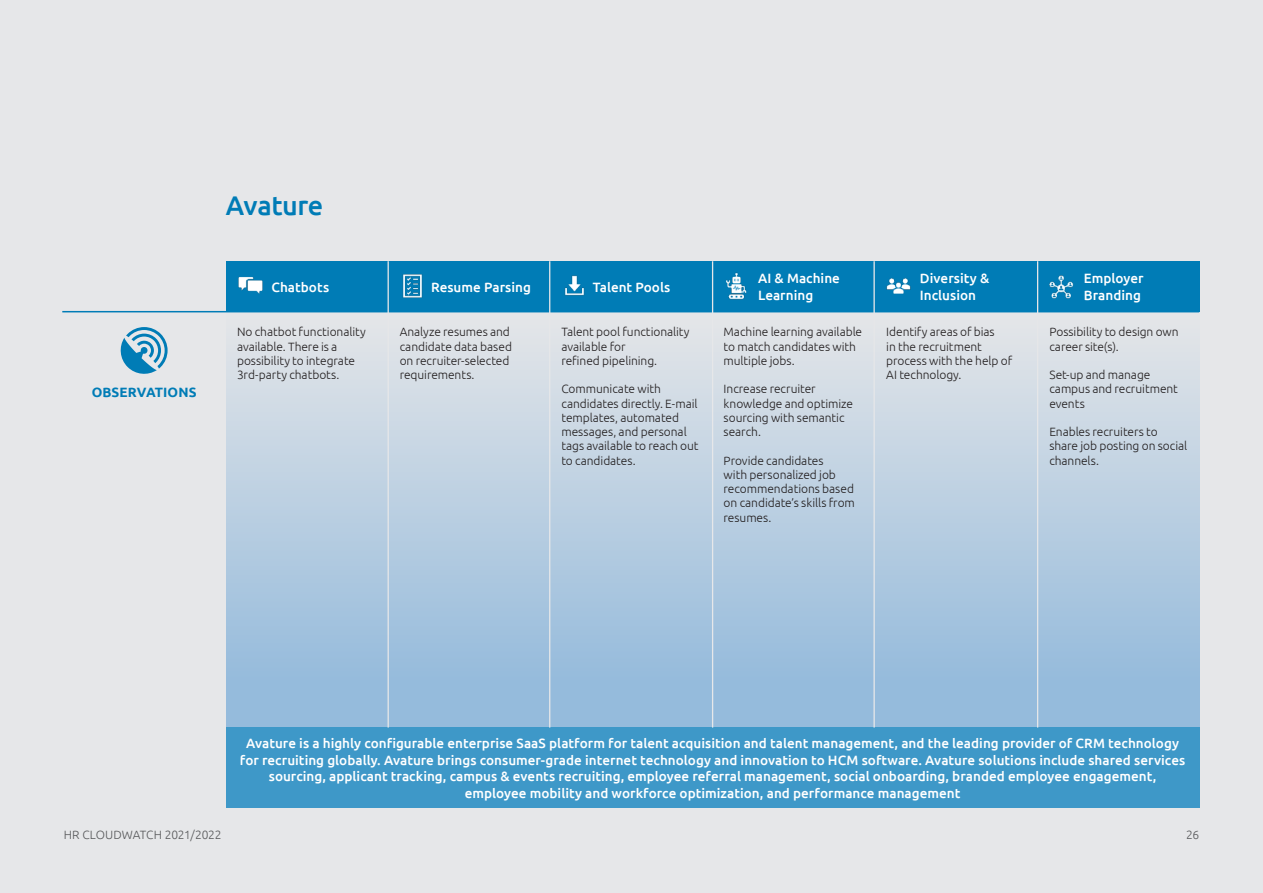
<style>
.page{position:relative;width:1263px;height:893px;background:#e6e7e9}
.page>*{position:absolute;margin:0;border:0;box-sizing:border-box;transform-origin:0 0}
.sidebar-title{font:500 27px "Ubuntu";letter-spacing:-.015em;color:#007cb6}
.sidebar-title-2{font:500 13.5px/16.5px "Ubuntu";color:#fff}
.text{font:700 13.5px "Ubuntu";letter-spacing:.005em;color:#007cb6}
.text-2{font:300 12px/14.2px "Ubuntu";letter-spacing:-.005em;color:#231f20}
.title_1{font:300 12px "Ubuntu";letter-spacing:-.015em;color:#57585a}
</style>
<div class="page">
<svg style="left:226px;top:312px;width:973px;height:416px"></svg>
<svg style="left:120px;top:327px;width:48px;height:47px"></svg>
<hr style="left:62px;top:311px;width:1137px;height:1px;background:#007cb6">
<div style="left:226px;top:261px;width:162px;height:51px;background:#007cb6"></div>
<div style="left:1037px;top:261px;width:162px;height:51px;background:#007cb6"></div>
<div style="left:875px;top:261px;width:162px;height:51px;background:#007cb6"></div>
<div style="left:713px;top:261px;width:162px;height:51px;background:#007cb6"></div>
<div style="left:388px;top:261px;width:162px;height:51px;background:#007cb6"></div>
<div style="left:550px;top:261px;width:163px;height:51px;background:#007cb6"></div>
<div style="left:226px;top:728px;width:973px;height:80px;background:#3e98c8"></div>
<hr style="left:387px;top:261px;width:2px;height:467px;background:#e6e7e9">
<hr style="left:712px;top:261px;width:1px;height:467px;background:#e6e7e9">
<hr style="left:549px;top:261px;width:1px;height:467px;background:#e6e7e9">
<hr style="left:873px;top:261px;width:2px;height:467px;background:#e6e7e9">
<hr style="left:1037px;top:261px;width:1px;height:467px;background:#e6e7e9">
<img style="left:238px;top:277px;width:25px;height:17px">
<img style="left:402px;top:274px;width:21px;height:24px">
<img style="left:564px;top:275px;width:21px;height:21px">
<img style="left:726px;top:272px;width:21px;height:28px">
<img style="left:886px;top:278px;width:25px;height:16px">
<img style="left:1049px;top:275px;width:25px;height:24px">
<p class="sidebar-title" style="left:226px;top:188px;width:99px">Avature</p>
<p class="text" style="left:92px;top:384px;width:106px">OBSERVATIONS</p>
<p class="sidebar-title-2" style="left:271px;top:278px;width:59px">Chatbots</p>
<p class="sidebar-title-2" style="left:431px;top:278px;width:101px">Resume Parsing</p>
<p class="sidebar-title-2" style="left:593px;top:278px;width:79px">Talent Pools</p>
<p class="sidebar-title-2" style="left:758px;top:269px;width:83px">AI &amp; Machine<br>Learning</p>
<p class="sidebar-title-2" style="left:920px;top:269px;width:71px">Diversity &amp;<br>Inclusion</p>
<p class="sidebar-title-2" style="left:1084px;top:269px;width:61px">Employer<br>Branding</p>
<p class="text-2" style="left:237px;top:325px;width:130px">No chatbot functionality available. There is a possibility to integrate<br>3rd-party chatbots.</p>
<p class="text-2" style="left:400px;top:325px;width:114px">Analyze resumes and candidate data based on recruiter-selected requirements.</p>
<p class="text-2" style="left:561px;top:325px;width:130px">Talent pool functionality available for<br>refined pipelining.</p>
<p class="text-2" style="left:561px;top:382px;width:138px">Communicate with candidates directly. E-mail templates, automated messages, and personal tags available to reach out to candidates.</p>
<p class="text-2" style="left:724px;top:325px;width:140px">Machine learning available to match candidates with multiple jobs.</p>
<p class="text-2" style="left:724px;top:382px;width:131px">Increase recruiter knowledge and optimize sourcing with semantic search.</p>
<p class="text-2" style="left:724px;top:453px;width:133px">Provide candidates<br>with personalized job recommendations based on candidate’s skills from resumes.</p>
<p class="text-2" style="left:886px;top:325px;width:127px">Identify areas of bias<br>in the recruitment process with the help of<br>AI technology.</p>
<p class="text-2" style="left:1049px;top:325px;width:131px">Possibility to design own career site(s).</p>
<p class="text-2" style="left:1049px;top:367px;width:130px">Set-up and manage campus and recruitment events</p>
<p class="text-2" style="left:1049px;top:424px;width:139px">Enables recruiters to share job posting on social channels.</p>
<p class="sidebar-title-2" style="left:240px;top:735px;width:947px;text-align:center">Avature is a highly configurable enterprise SaaS platform for talent acquisition and talent management, and the leading provider of CRM technology for recruiting globally. Avature brings consumer-grade internet technology and innovation to HCM software. Avature solutions include shared services sourcing, applicant tracking, campus &amp; events recruiting, employee referral management, social onboarding, branded employee engagement, employee mobility and workforce optimization, and performance management</p>
<p class="title_1" style="left:64px;top:827px;width:159px">HR CLOUDWATCH 2021/2022</p>
<p class="title_1" style="left:1186px;top:827px;width:15px">26</p>
</div>
